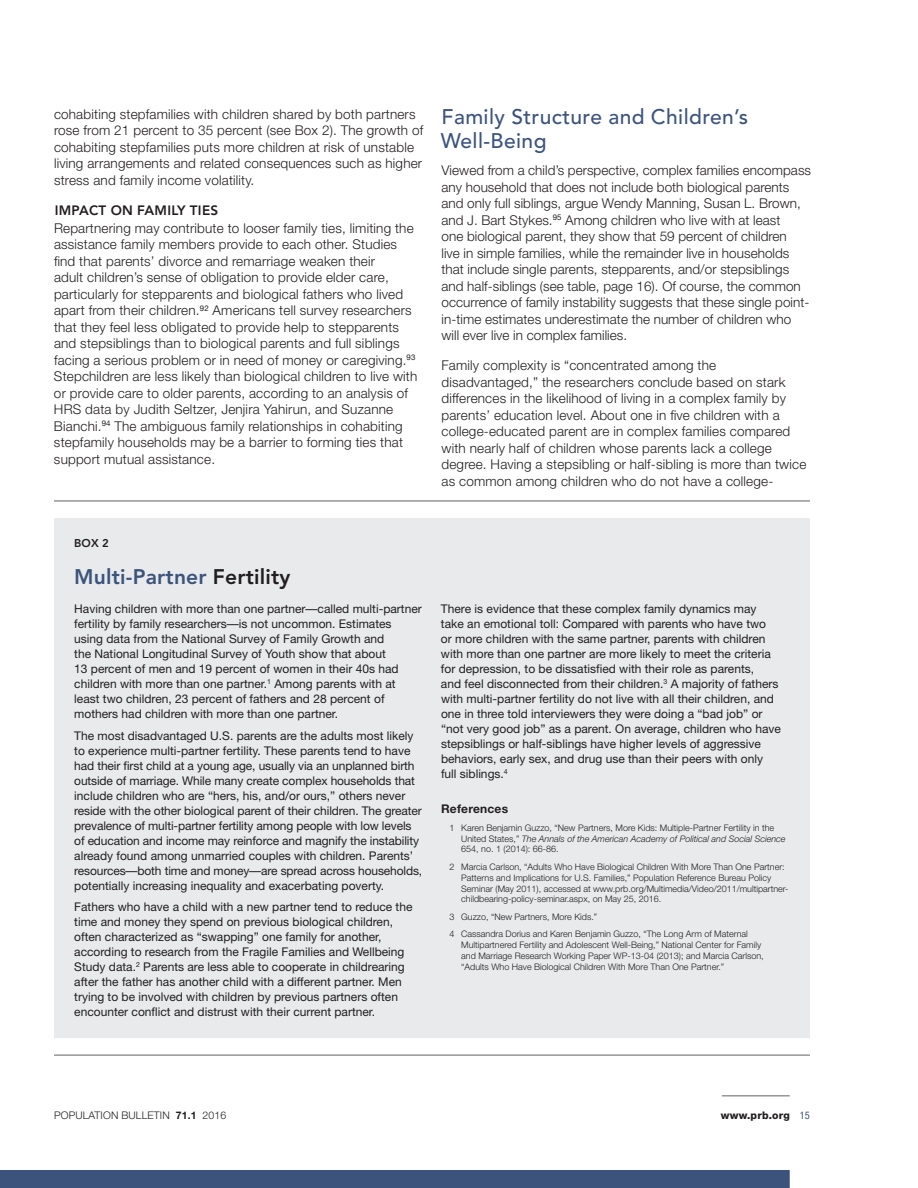
<style>
.page{position:relative;width:918px;height:1188px;background:#fff}
.page>*{position:absolute;margin:0;border:0;box-sizing:border-box;transform-origin:0 0}
.t1{font:500 21px/24px "Avenir";letter-spacing:.02em;color:#3c547c}
.t2{font:800 21px "Avenir";letter-spacing:.01em;color:#3c547c}
.t3{font:300 13.5px/16.5px "Helvetica Neue";letter-spacing:.015em;color:#221e1f}
.t4{font:800 13.5px "Avenir";letter-spacing:.02em;color:#221e1f}
.t5{font:12px/15px "Helvetica Neue";color:#221e1f}
.t6{font:700 12px "Helvetica Neue";letter-spacing:.02em;color:#221e1f}
.t7{font:800 11.25px "Avenir";color:#221e1f}
.t8{font:300 10.5px "Helvetica Neue";letter-spacing:.015em;color:#221e1f}
.t9{font:800 10.5px "Helvetica Neue";letter-spacing:.015em;color:#221e1f}
.t10{font:300 9px/10.8px "Helvetica Neue";color:#221e1f}
.s1{color:#221e1f}
.s2{font-style:italic}
.s3{font-weight:700}
.s4{font-weight:400;font-stretch:condensed;color:#3c547c}
</style>
<div class="page">
<hr style="left:722px;top:1095px;width:68px;height:2px;background:#939598">
<div style="left:0;top:1170px;width:790px;height:18px;background:#3c547c"></div>
<hr style="left:54px;top:500px;width:756px;height:2px;background:#939598">
<hr style="left:54px;top:1054px;width:756px;height:2px;background:#939598">
<div style="left:54px;top:518px;width:756px;height:520px;background:#e8eaec"></div>
<p class="t3" style="left:54px;top:105px;width:371px">cohabiting stepfamilies with children shared by both partners rose from 21 percent to 35 percent (see Box 2). The growth of cohabiting stepfamilies puts more children at risk of unstable living arrangements and related consequences such as higher stress and family income volatility.</p>
<p class="t4" style="left:55px;top:202px;width:165px">IMPACT ON FAMILY TIES</p>
<p class="t3" style="left:54px;top:219px;width:365px">Repartnering may contribute to looser family ties, limiting the assistance family members provide to each other. Studies find that parents’ divorce and remarriage weaken their<br>adult children’s sense of obligation to provide elder care, particularly for stepparents and biological fathers who lived apart from their children.<sup>92</sup> Americans tell survey researchers that they feel less obligated to provide help to stepparents and stepsiblings than to biological parents and full siblings facing a serious problem or in need of money or caregiving.<sup>93<br></sup>Stepchildren are less likely than biological children to live with or provide care to older parents, according to an analysis of HRS data by Judith Seltzer, Jenjira Yahirun, and Suzanne Bianchi.<sup>94</sup> The ambiguous family relationships in cohabiting stepfamily households may be a barrier to forming ties that support mutual assistance.</p>
<h1 class="t1" style="left:441px;top:105px;width:309px">Family Structure and Children’s<br>Well-Being</h1>
<p class="t3" style="left:442px;top:162px;width:371px">Viewed from a child’s perspective, complex families encompass any household that does not include both biological parents and only full siblings, argue Wendy Manning, Susan L. Brown, and J. Bart Stykes.<sup>95</sup> Among children who live with at least<br>one biological parent, they show that 59 percent of children<br>live in simple families, while the remainder live in households that include single parents, stepparents, and/or stepsiblings and half-siblings (see table, page 16). Of course, the common occurrence of family instability suggests that these single point&shy;in-time estimates underestimate the number of children who will ever live in complex families.</p>
<p class="t3" style="left:442px;top:357px;width:366px">Family complexity is “concentrated among the disadvantaged,” the researchers conclude based on stark differences in the likelihood of living in a complex family by parents’ education level. About one in five children with a college-educated parent are in complex families compared with nearly half of children whose parents lack a college degree. Having a stepsibling or half-sibling is more than twice as common among children who do not have a college-</p>
<p class="t7" style="left:74px;top:536px;width:36px">BOX 2</p>
<h1 class="t2" style="left:74px;top:565px;width:218px">Multi-Partner <span class="s1">Fertility</span></h1>
<p class="t5" style="left:74px;top:601px;width:349px">Having children with more than one partner—called multi-partner fertility by family researchers—is not uncommon. Estimates using data from the National Survey of Family Growth and<br>the National Longitudinal Survey of Youth show that about<br>13 percent of men and 19 percent of women in their 40s had children with more than one partner.<sup>1</sup> Among parents with at least two children, 23 percent of fathers and 28 percent of mothers had children with more than one partner.</p>
<p class="t5" style="left:74px;top:728px;width:350px">The most disadvantaged U.S. parents are the adults most likely to experience multi-partner fertility. These parents tend to have had their first child at a young age, usually via an unplanned birth outside of marriage. While many create complex households that include children who are “hers, his, and/or ours,” others never reside with the other biological parent of their children. The greater prevalence of multi-partner fertility among people with low levels of education and income may reinforce and magnify the instability already found among unmarried couples with children. Parents’ resources—both time and money—are spread across households, potentially increasing inequality and exacerbating poverty.</p>
<p class="t5" style="left:74px;top:900px;width:340px">Fathers who have a child with a new partner tend to reduce the time and money they spend on previous biological children, often characterized as “swapping” one family for another, according to research from the Fragile Families and Wellbeing Study data.<sup>2</sup> Parents are less able to cooperate in childrearing after the father has another child with a different partner. Men trying to be involved with children by previous partners often encounter conflict and distrust with their current partner.</p>
<p class="t5" style="left:441px;top:601px;width:342px">There is evidence that these complex family dynamics may take an emotional toll: Compared with parents who have two<br>or more children with the same partner, parents with children with more than one partner are more likely to meet the criteria for depression, to be dissatisfied with their role as parents,<br>and feel disconnected from their children.<sup>3</sup> A majority of fathers with multi-partner fertility do not live with all their children, and one in three told interviewers they were doing a “bad job” or “not very good job” as a parent. On average, children who have stepsiblings or half-siblings have higher levels of aggressive behaviors, early sex, and drug use than their peers with only full siblings.<sup>4</sup></p>
<p class="t6" style="left:441px;top:802px;width:69px">References</p>
<p class="t10" style="left:461px;top:822px;width:326px;text-indent:-12px">1 Karen Benjamin Guzzo, “New Partners, More Kids: Multiple-Partner Fertility in the<br>United States,” <span class="s2">The Annals of the American Academy of Political and Social Science<br></span>654, no. 1 (2014): 66-86.</p>
<p class="t10" style="left:461px;top:861px;width:329px;text-indent:-12px">2 Marcia Carlson, “Adults Who Have Biological Children With More Than One Partner:<br>Patterns and Implications for U.S. Families,” Population Reference Bureau Policy Seminar (May 2011), accessed at www.prb.org/Multimedia/Video/2011/multipartner&shy;childbearing-policy-seminar.aspx, on May 25, 2016.</p>
<p class="t10" style="left:449px;top:908px;width:300px;line-height:17.5px">3 Guzzo, “New Partners, More Kids.”<br>4 Cassandra Dorius and Karen Benjamin Guzzo, “The Long Arm of Maternal</p>
<p class="t10" style="left:461px;top:939px;width:304px">Multipartnered Fertility and Adolescent Well-Being,” National Center for Family and Marriage Research Working Paper WP-13-04 (2013); and Marcia Carlson, “Adults Who Have Biological Children With More Than One Partner.”</p>
<p class="t8" style="left:54px;top:1109px;width:174px">POPULATION BULLETIN <span class="s3">71.1</span> 2016</p>
<p class="t9" style="left:721px;top:1109px;width:91px">www.prb.org <span class="s4">15</span></p>
</div>
